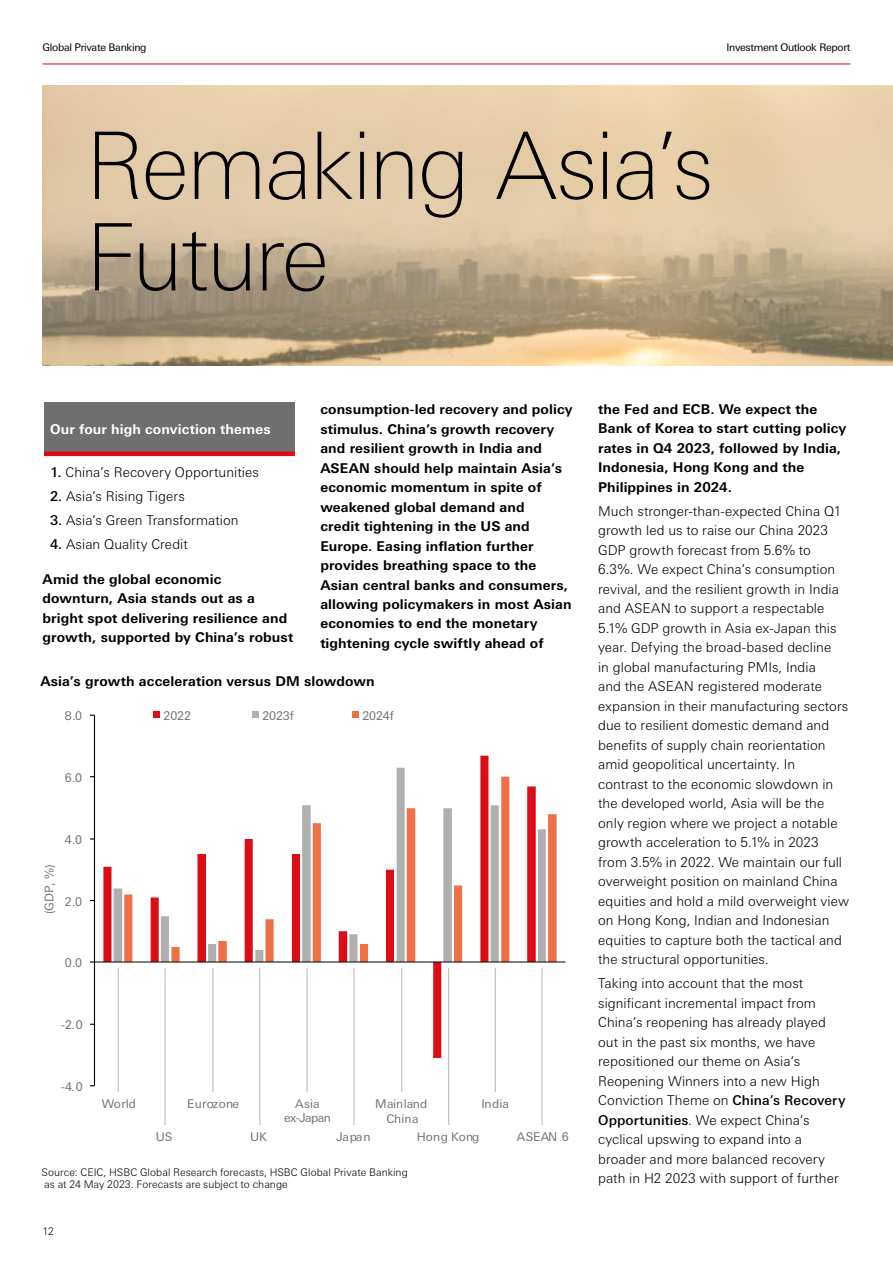
<style>
.page{position:relative;width:893px;height:1263px;background:#fff}
.page>*{position:absolute;margin:0;border:0;box-sizing:border-box;transform-origin:0 0}
.t1{font:100 93px/91.5px "Univers Nextfor HSBC";letter-spacing:-.03em;color:#000}
.t2{font:300 13.5px/19.5px "Univers Nextfor HSBC";letter-spacing:.005em;color:#000}
.t3{font:700 13.5px/19.5px "Univers Nextfor HSBC";letter-spacing:.01em;color:#000}
.t4{font:700 13.5px "Univers Nextfor HSBC";letter-spacing:.01em;color:#fff}
.t5{font:12px/15.8px "Univers Nextfor HSBC";letter-spacing:-.01em;color:#737173;text-align:center}
.t6{font:12px/14.4px "Univers Nextfor HSBC";letter-spacing:-.05em;color:#737173;text-align:center}
.t7{font:12px "Univers Nextfor HSBC";letter-spacing:.015em;color:#737173}
.t8{font:12px "Univers Nextfor HSBC";letter-spacing:.01em;color:#737173}
.t9{font:12px "Univers Nextfor HSBC";color:#7a7576}
.t10{font:300 10.5px/12px "Univers Nextfor HSBC";letter-spacing:.005em;color:#000}
.t11{font:10.5px "Univers Nextfor HSBC";letter-spacing:-.03em;color:#000}
.s1{font-weight:500}
</style>
<div class="page">
<img style="left:43px;top:85px;width:850px;height:281px">
<div style="left:44px;top:403px;width:251px;height:51px;background:#706f6f"></div>
<hr style="left:44px;top:452px;width:251px;height:4px;background:#e30613">
<svg style="left:103px;top:756px;width:433px;height:302px"></svg>
<svg style="left:114px;top:768px;width:422px;height:193px"></svg>
<svg style="left:124px;top:777px;width:433px;height:184px"></svg>
<hr style="left:94px;top:715px;width:1px;height:371px;background:#010202">
<hr style="left:94px;top:961px;width:471px;height:1px;background:#010202">
<div style="left:154px;top:711px;width:6px;height:7px;background:#db0d16"></div>
<div style="left:253px;top:711px;width:6px;height:7px;background:#b1b0b0"></div>
<div style="left:352px;top:711px;width:7px;height:7px;background:#ed7047"></div>
<hr style="left:118px;top:968px;width:1px;height:124px;background:#b3b5b8">
<hr style="left:165px;top:968px;width:1px;height:157px;background:#b3b5b8">
<hr style="left:213px;top:968px;width:1px;height:124px;background:#b3b5b8">
<hr style="left:259px;top:968px;width:1px;height:157px;background:#b3b5b8">
<hr style="left:307px;top:968px;width:1px;height:124px;background:#b3b5b8">
<hr style="left:354px;top:968px;width:1px;height:157px;background:#b3b5b8">
<hr style="left:401px;top:968px;width:1px;height:124px;background:#b3b5b8">
<hr style="left:448px;top:968px;width:1px;height:157px;background:#b3b5b8">
<hr style="left:495px;top:968px;width:1px;height:124px;background:#b3b5b8">
<hr style="left:542px;top:968px;width:1px;height:157px;background:#b3b5b8">
<hr style="left:43px;top:64px;width:807px;height:1px;background:#e30613">
<p class="t11" style="left:43px;top:40px;width:106px">Global Private Banking</p>
<p class="t11" style="left:726px;top:40px;width:125px">Investment Outlook Report</p>
<h1 class="t1" style="left:85px;top:114px;width:630px">Remaking Asia’s<br>Future</h1>
<p class="t3" style="left:320px;top:399px;width:254px">consumption-led recovery and policy stimulus. China’s growth recovery and resilient growth in India and ASEAN should help maintain Asia’s economic momentum in spite of weakened global demand and<br>credit tightening in the US and Europe. Easing inflation further provides breathing space to the Asian central banks and consumers, allowing policymakers in most Asian economies to end the monetary tightening cycle swiftly ahead of</p>
<p class="t3" style="left:598px;top:399px;width:250px">the Fed and ECB. We expect the<br>Bank of Korea to start cutting policy rates in Q4 2023, followed by India,<br>Indonesia, Hong Kong and the<br>Philippines in 2024.</p>
<p class="t4" style="left:50px;top:419px;width:222px">Our four high conviction themes</p>
<p class="t2" style="left:50px;top:462px;width:210px"><span class="s1">1.</span> China’s Recovery Opportunities</p>
<p class="t2" style="left:50px;top:486px;width:136px"><span class="s1">2.</span> Asia’s Rising Tigers</p>
<p class="t2" style="left:50px;top:510px;width:190px"><span class="s1">3.</span> Asia’s Green Transformation</p>
<p class="t2" style="left:50px;top:534px;width:139px"><span class="s1">4.</span> Asian Quality Credit</p>
<p class="t2" style="left:598px;top:500px;width:252px">Much stronger-than-expected China Q1 growth led us to raise our China 2023<br>GDP growth forecast from 5.6% to 6.3%. We expect China’s consumption revival, and the resilient growth in India and ASEAN to support a respectable 5.1% GDP growth in Asia ex-Japan this year. Defying the broad-based decline<br>in global manufacturing PMIs, India<br>and the ASEAN registered moderate expansion in their manufacturing sectors due to resilient domestic demand and benefits of supply chain reorientation amid geopolitical uncertainty. In<br>contrast to the economic slowdown in the developed world, Asia will be the only region where we project a notable growth acceleration to 5.1% in 2023 from 3.5% in 2022. We maintain our full overweight position on mainland China equities and hold a mild overweight view on Hong Kong, Indian and Indonesian equities to capture both the tactical and the structural opportunities.</p>
<p class="t2" style="left:598px;top:973px;width:249px">Taking into account that the most significant incremental impact from China’s reopening has already played out in the past six months, we have repositioned our theme on Asia’s Reopening Winners into a new High Conviction Theme on <span class="s1">China’s Recovery Opportunities</span>. We expect China’s cyclical upswing to expand into a broader and more balanced recovery path in H2 2023 with support of further</p>
<p class="t3" style="left:43px;top:568px;width:252px">Amid the global economic downturn, Asia stands out as a bright spot delivering resilience and growth, supported by China’s robust</p>
<p class="t3" style="left:40px;top:670px;width:336px">Asia’s growth acceleration versus DM slowdown</p>
<p class="t5" style="left:163px;top:707px;width:29px">2022</p>
<p class="t5" style="left:262px;top:707px;width:33px">2023f</p>
<p class="t5" style="left:362px;top:707px;width:33px">2024f</p>
<p class="t5" style="left:65px;top:707px;width:19px">8.0</p>
<p class="t5" style="left:65px;top:769px;width:19px">6.0</p>
<p class="t5" style="left:65px;top:831px;width:19px">4.0</p>
<p class="t9" style="left:41px;top:914px;width:51px;rotate:-90deg">(GDP, %)</p>
<p class="t5" style="left:65px;top:893px;width:19px">2.0</p>
<p class="t5" style="left:65px;top:954px;width:19px">0.0</p>
<p class="t5" style="left:61px;top:1016px;width:23px">-2.0</p>
<p class="t5" style="left:61px;top:1078px;width:23px">-4.0</p>
<p class="t5" style="left:482px;top:1094px;width:29px">India</p>
<p class="t5" style="left:102px;top:1094px;width:36px">World</p>
<p class="t7" style="left:187px;top:1095px;width:53px">Eurozone</p>
<p class="t6" style="left:284px;top:1095px;width:48px">Asia ex-Japan</p>
<p class="t5" style="left:375px;top:1094px;width:54px">Mainland<br>China</p>
<p class="t8" style="left:417px;top:1128px;width:64px">Hong Kong</p>
<p class="t5" style="left:517px;top:1128px;width:53px">ASEAN 6</p>
<p class="t5" style="left:156px;top:1128px;width:18px">US</p>
<p class="t5" style="left:250px;top:1128px;width:18px">UK</p>
<p class="t5" style="left:336px;top:1128px;width:36px">Japan</p>
<p class="t10" style="left:41px;top:1165px;width:368px">Source: CEIC, HSBC Global Research forecasts, HSBC Global Private Banking as at 24 May 2023. Forecasts are subject to change</p>
<p class="t10" style="left:43px;top:1225px;width:13px">12</p>
</div>
